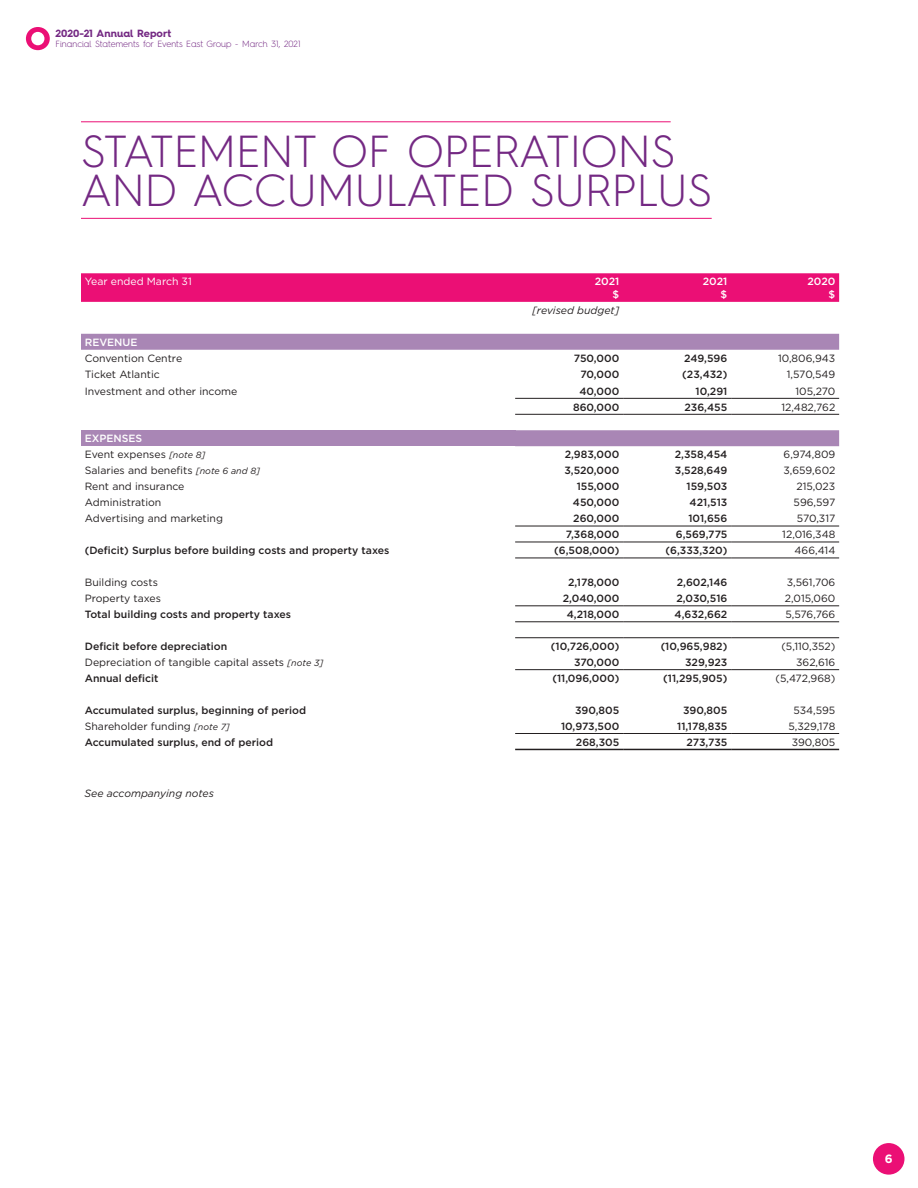
<style>
.page{position:relative;width:918px;height:1188px;background:#fff}
.page>*{position:absolute;margin:0;border:0;box-sizing:border-box;transform-origin:0 0}
.t1{font:300 45px/39px "Hurme Geometric Sans 4";color:#742983}
.t2{font:700 12px "Gotham";color:#fff}
.t3{font:500 10.5px "Gotham";color:#231f20}
.t4{font:10.5px/15.9px "Gotham";color:#231f20}
.t5{font:italic 10.5px "Gotham";color:#231f20}
.t6{font:500 10.5px/12.6px "Gotham";color:#fff;text-align:right}
.t7{font:700 10.5px "Hurme Geometric Sans 4";color:#742983}
.t8{font:10.5px "Gotham";color:#fff}
.t9{font:300 9px "Hurme Geometric Sans 4";letter-spacing:-.005em;color:#742983}
.s1{font-weight:500;color:#fff}
.s2{font-style:italic;font-size:9px}
</style>
<div class="page">
<svg style="left:26px;top:27px;width:24px;height:23px"></svg>
<div style="left:873px;top:1143px;width:31px;height:32px;background:#eb0f75;border-radius:50%"></div>
<hr style="left:81px;top:122px;width:590px;height:1px;background:#eb0f75">
<hr style="left:81px;top:218px;width:631px;height:1px;background:#eb0f75">
<div style="left:81px;top:273px;width:758px;height:29px;background:#eb0f75"></div>
<svg style="left:81px;top:334px;width:758px;height:112px"></svg>
<div style="left:81px;top:430px;width:434px;height:16px;background:#a986b5"></div>
<hr style="left:515px;top:749px;width:108px;height:1px;background:#231f20">
<hr style="left:623px;top:749px;width:108px;height:1px;background:#231f20">
<hr style="left:731px;top:749px;width:108px;height:1px;background:#231f20">
<hr style="left:515px;top:398px;width:108px;height:1px;background:#231f20">
<hr style="left:623px;top:398px;width:108px;height:1px;background:#231f20">
<hr style="left:731px;top:398px;width:108px;height:1px;background:#231f20">
<hr style="left:515px;top:414px;width:108px;height:1px;background:#231f20">
<hr style="left:623px;top:414px;width:108px;height:1px;background:#231f20">
<hr style="left:731px;top:414px;width:108px;height:1px;background:#231f20">
<hr style="left:515px;top:526px;width:108px;height:1px;background:#231f20">
<hr style="left:623px;top:526px;width:108px;height:1px;background:#231f20">
<hr style="left:731px;top:526px;width:108px;height:1px;background:#231f20">
<hr style="left:515px;top:542px;width:108px;height:1px;background:#231f20">
<hr style="left:623px;top:542px;width:108px;height:1px;background:#231f20">
<hr style="left:731px;top:542px;width:108px;height:1px;background:#231f20">
<hr style="left:515px;top:558px;width:108px;height:1px;background:#231f20">
<hr style="left:623px;top:558px;width:108px;height:1px;background:#231f20">
<hr style="left:731px;top:558px;width:108px;height:1px;background:#231f20">
<hr style="left:515px;top:605px;width:108px;height:1px;background:#231f20">
<hr style="left:623px;top:605px;width:108px;height:1px;background:#231f20">
<hr style="left:731px;top:605px;width:108px;height:1px;background:#231f20">
<hr style="left:515px;top:621px;width:108px;height:1px;background:#231f20">
<hr style="left:623px;top:621px;width:108px;height:1px;background:#231f20">
<hr style="left:731px;top:621px;width:108px;height:1px;background:#231f20">
<hr style="left:515px;top:637px;width:108px;height:1px;background:#231f20">
<hr style="left:623px;top:637px;width:108px;height:1px;background:#231f20">
<hr style="left:731px;top:637px;width:108px;height:1px;background:#231f20">
<hr style="left:515px;top:669px;width:108px;height:1px;background:#231f20">
<hr style="left:623px;top:669px;width:108px;height:1px;background:#231f20">
<hr style="left:731px;top:669px;width:108px;height:1px;background:#231f20">
<hr style="left:515px;top:733px;width:108px;height:1px;background:#231f20">
<hr style="left:623px;top:733px;width:108px;height:1px;background:#231f20">
<hr style="left:731px;top:733px;width:108px;height:1px;background:#231f20">
<p class="t7" style="left:56px;top:26px;width:117px">2020-21 Annual Report</p>
<p class="t9" style="left:56px;top:38px;width:247px">Financial Statements for Events East Group - March 31, 2021</p>
<h1 class="t1" style="left:81px;top:131px;width:633px">STATEMENT OF OPERATIONS<br>AND ACCUMULATED SURPLUS</h1>
<p class="t8" style="left:85px;top:275px;width:109px">Year ended March 31</p>
<p class="t6" style="left:595px;top:275px;width:26px">2021 $</p>
<p class="t6" style="left:703px;top:275px;width:26px">2021 $</p>
<p class="t6" style="left:807px;top:275px;width:29px">2020 $</p>
<p class="t5" style="left:532px;top:304px;width:89px">[revised budget]</p>
<p class="t6" style="left:85px;top:336px;width:54px">REVENUE</p>
<p class="t4" style="left:85px;top:350px;width:99px">Convention Centre</p>
<p class="t3" style="left:574px;top:351px;width:47px">750,000</p>
<p class="t3" style="left:684px;top:351px;width:45px">249,596</p>
<p class="t4" style="left:778px;top:350px;width:59px">10,806,943</p>
<p class="t4" style="left:85px;top:366px;width:77px">Ticket Atlantic</p>
<p class="t3" style="left:580px;top:367px;width:40px">70,000</p>
<p class="t3" style="left:682px;top:367px;width:47px">(23,432)</p>
<p class="t4" style="left:787px;top:366px;width:50px">1,570,549</p>
<p class="t4" style="left:85px;top:383px;width:154px">Investment and other income</p>
<p class="t3" style="left:579px;top:384px;width:41px">40,000</p>
<p class="t3" style="left:696px;top:384px;width:33px">10,291</p>
<p class="t4" style="left:795px;top:383px;width:41px">105,270</p>
<p class="t3" style="left:573px;top:400px;width:48px">860,000</p>
<p class="t3" style="left:685px;top:400px;width:44px">236,455</p>
<p class="t4" style="left:781px;top:399px;width:56px">12,482,762</p>
<p class="t4" style="left:85px;top:431px;width:122px"><span class="s1">EXPENSES<br></span>Event expenses <span class="s2">[note 8]</span></p>
<p class="t3" style="left:565px;top:448px;width:56px">2,983,000</p>
<p class="t3" style="left:675px;top:448px;width:54px">2,358,454</p>
<p class="t4" style="left:784px;top:447px;width:53px">6,974,809</p>
<p class="t4" style="left:85px;top:462px;width:177px">Salaries and benefits <span class="s2">[note 6 and 8]</span></p>
<p class="t3" style="left:564px;top:464px;width:56px">3,520,000</p>
<p class="t3" style="left:675px;top:464px;width:54px">3,528,649</p>
<p class="t4" style="left:783px;top:462px;width:53px">3,659,602</p>
<p class="t4" style="left:85px;top:478px;width:101px">Rent and insurance</p>
<p class="t3" style="left:577px;top:480px;width:44px">155,000</p>
<p class="t3" style="left:687px;top:480px;width:42px">159,503</p>
<p class="t4" style="left:796px;top:478px;width:40px">215,023</p>
<p class="t4" style="left:85px;top:494px;width:78px">Administration</p>
<p class="t3" style="left:573px;top:496px;width:48px">450,000</p>
<p class="t3" style="left:690px;top:496px;width:39px">421,513</p>
<p class="t4" style="left:794px;top:494px;width:43px">596,597</p>
<p class="t4" style="left:85px;top:510px;width:140px">Advertising and marketing</p>
<p class="t3" style="left:573px;top:512px;width:48px">260,000</p>
<p class="t3" style="left:688px;top:512px;width:41px">101,656</p>
<p class="t4" style="left:797px;top:510px;width:40px">570,317</p>
<p class="t3" style="left:566px;top:528px;width:55px">7,368,000</p>
<p class="t3" style="left:676px;top:528px;width:53px">6,569,775</p>
<p class="t4" style="left:782px;top:526px;width:55px">12,016,348</p>
<p class="t3" style="left:85px;top:544px;width:306px">(Deficit) Surplus before building costs and property taxes</p>
<p class="t3" style="left:554px;top:544px;width:67px">(6,508,000)</p>
<p class="t3" style="left:666px;top:544px;width:63px">(6,333,320)</p>
<p class="t4" style="left:795px;top:542px;width:42px">466,414</p>
<p class="t4" style="left:85px;top:574px;width:75px">Building costs</p>
<p class="t3" style="left:568px;top:575px;width:53px">2,178,000</p>
<p class="t3" style="left:677px;top:575px;width:52px">2,602,146</p>
<p class="t4" style="left:787px;top:574px;width:50px">3,561,706</p>
<p class="t4" style="left:85px;top:590px;width:78px">Property taxes</p>
<p class="t3" style="left:563px;top:591px;width:58px">2,040,000</p>
<p class="t3" style="left:677px;top:591px;width:52px">2,030,516</p>
<p class="t4" style="left:785px;top:590px;width:52px">2,015,060</p>
<p class="t3" style="left:85px;top:607px;width:208px">Total building costs and property taxes</p>
<p class="t3" style="left:567px;top:607px;width:54px">4,218,000</p>
<p class="t3" style="left:675px;top:607px;width:54px">4,632,662</p>
<p class="t4" style="left:785px;top:606px;width:51px">5,576,766</p>
<p class="t3" style="left:85px;top:639px;width:144px">Deficit before depreciation</p>
<p class="t3" style="left:551px;top:639px;width:70px">(10,726,000)</p>
<p class="t3" style="left:661px;top:639px;width:68px">(10,965,982)</p>
<p class="t4" style="left:781px;top:638px;width:55px">(5,110,352)</p>
<p class="t4" style="left:85px;top:654px;width:240px">Depreciation of tangible capital assets <span class="s2">[note 3]</span></p>
<p class="t3" style="left:574px;top:655px;width:47px">370,000</p>
<p class="t3" style="left:685px;top:655px;width:44px">329,923</p>
<p class="t4" style="left:796px;top:654px;width:41px">362,616</p>
<p class="t3" style="left:85px;top:671px;width:75px">Annual deficit</p>
<p class="t3" style="left:552px;top:671px;width:68px">(11,096,000)</p>
<p class="t3" style="left:663px;top:671px;width:66px">(11,295,905)</p>
<p class="t4" style="left:775px;top:670px;width:61px">(5,472,968)</p>
<p class="t3" style="left:85px;top:703px;width:223px">Accumulated surplus, beginning of period</p>
<p class="t3" style="left:575px;top:703px;width:46px">390,805</p>
<p class="t3" style="left:683px;top:703px;width:46px">390,805</p>
<p class="t4" style="left:793px;top:702px;width:43px">534,595</p>
<p class="t4" style="left:85px;top:718px;width:147px">Shareholder funding <span class="s2">[note 7]</span></p>
<p class="t3" style="left:561px;top:719px;width:60px">10,973,500</p>
<p class="t3" style="left:677px;top:719px;width:52px">11,178,835</p>
<p class="t4" style="left:788px;top:718px;width:48px">5,329,178</p>
<p class="t3" style="left:85px;top:735px;width:190px">Accumulated surplus, end of period</p>
<p class="t3" style="left:576px;top:735px;width:45px">268,305</p>
<p class="t3" style="left:687px;top:735px;width:42px">273,735</p>
<p class="t4" style="left:792px;top:734px;width:45px">390,805</p>
<p class="t5" style="left:85px;top:787px;width:131px">See accompanying notes</p>
<p class="t2" style="left:885px;top:1151px;width:9px">6</p>
</div>
